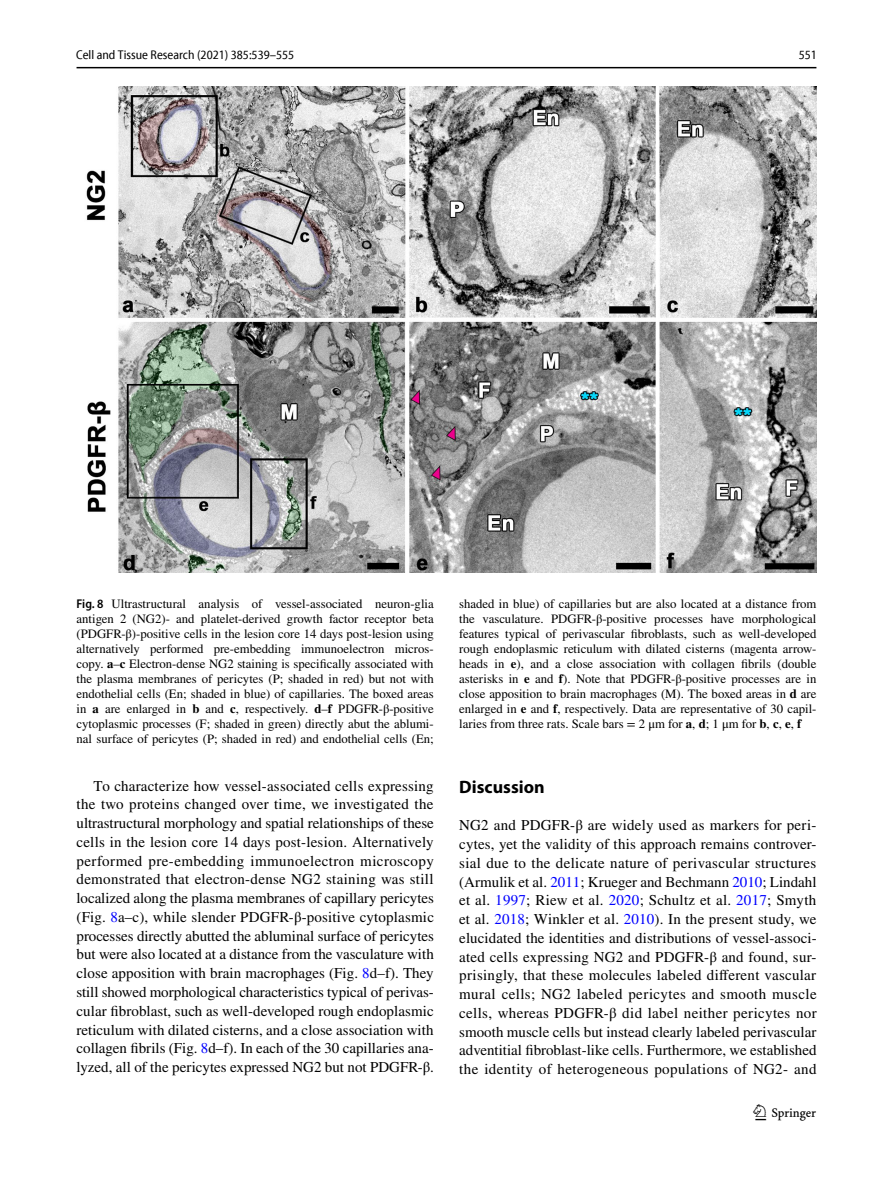
<style>
.page{position:relative;width:893px;height:1187px;background:#fff}
.page>*{position:absolute;margin:0;border:0;box-sizing:border-box;transform-origin:0 0}
.t1{font:22.5px "Springnew Regular 3";color:#000}
.t2{font:700 18px "Myriad Pro";color:#000}
.t3{font:15px/18.8px "STIX";letter-spacing:.005em;color:#000;text-align:justify}
.t4{font:12.75px/15px "STIX";color:#000;text-align:justify}
.t5{font:semi-condensed 12.75px "Myriad Pro Unic";color:#000}
.s1{font-family:"Myriad Pro";font-weight:600;font-stretch:semi-condensed}
.s2{font-weight:700}
.s3{color:#00f}
</style>
<div class="page">
<hr style="left:77px;top:67px;width:739px;height:1px;background:#000">
<img style="left:86px;top:87px;width:730px;height:486px">
<p class="t5" style="left:76px;top:50px;width:220px">Cell and Tissue Research (2021) 385:539–555</p>
<p class="t5" style="left:799px;top:50px;width:20px">551</p>
<p class="t4" style="left:77px;top:597px;width:359px"><span class="s1">Fig. 8</span> Ultrastructural analysis of vessel-associated neuron-glia antigen 2 (NG2)- and platelet-derived growth factor receptor beta (PDGFR-β)-positive cells in the lesion core 14 days post-lesion using alternatively performed pre-embedding immunoelectron micros&shy;copy. <span class="s2">a</span>–<span class="s2">c</span> Electron-dense NG2 staining is specifically associated with the plasma membranes of pericytes (P; shaded in red) but not with endothelial cells (En; shaded in blue) of capillaries. The boxed areas in <span class="s2">a</span> are enlarged in <span class="s2">b</span> and <span class="s2">c</span>, respectively. <span class="s2">d</span>–<span class="s2">f</span> PDGFR-β-positive cytoplasmic processes (F; shaded in green) directly abut the ablumi&shy;nal surface of pericytes (P; shaded in red) and endothelial cells (En;</p>
<p class="t4" style="left:459px;top:597px;width:359px">shaded in blue) of capillaries but are also located at a distance from the vasculature. PDGFR-β-positive processes have morphological features typical of perivascular fibroblasts, such as well-developed rough endoplasmic reticulum with dilated cisterns (magenta arrow&shy;heads in <span class="s2">e</span>), and a close association with collagen fibrils (double asterisks in <span class="s2">e</span> and <span class="s2">f</span>). Note that PDGFR-β-positive processes are in close apposition to brain macrophages (M). The boxed areas in <span class="s2">d</span> are enlarged in <span class="s2">e</span> and <span class="s2">f</span>, respectively. Data are representative of 30 capil&shy;laries from three rats. Scale bars = 2 μm for <span class="s2">a</span>, <span class="s2">d</span>; 1 μm for <span class="s2">b</span>, <span class="s2">c</span>, <span class="s2">e</span>, <span class="s2">f</span></p>
<p class="t3" style="left:77px;top:777px;width:359px;text-indent:17px">To characterize how vessel-associated cells expressing the two proteins changed over time, we investigated the ultrastructural morphology and spatial relationships of these cells in the lesion core 14 days post-lesion. Alternatively performed pre-embedding immunoelectron microscopy demonstrated that electron-dense NG2 staining was still localized along the plasma membranes of capillary pericytes (Fig. <span class="s3">8</span>a–c), while slender PDGFR-β-positive cytoplasmic processes directly abutted the abluminal surface of pericytes but were also located at a distance from the vasculature with close apposition with brain macrophages (Fig. <span class="s3">8</span>d–f). They still showed morphological characteristics typical of perivas&shy;cular fibroblast, such as well-developed rough endoplasmic reticulum with dilated cisterns, and a close association with collagen fibrils (Fig. <span class="s3">8</span>d–f). In each of the 30 capillaries ana&shy;lyzed, all of the pericytes expressed NG2 but not PDGFR-β.</p>
<p class="t2" style="left:459px;top:775px;width:87px">Discussion</p>
<p class="t3" style="left:459px;top:816px;width:359px">NG2 and PDGFR-β are widely used as markers for peri&shy;cytes, yet the validity of this approach remains controver&shy;sial due to the delicate nature of perivascular structures (Armulik et al. <span class="s3">2011</span>; Krueger and Bechmann <span class="s3">2010</span>; Lindahl et al. <span class="s3">1997</span>; Riew et al. <span class="s3">2020</span>; Schultz et al. <span class="s3">2017</span>; Smyth et al. <span class="s3">2018</span>; Winkler et al. <span class="s3">2010</span>). In the present study, we elucidated the identities and distributions of vessel-associ&shy;ated cells expressing NG2 and PDGFR-β and found, sur&shy;prisingly, that these molecules labeled different vascular mural cells; NG2 labeled pericytes and smooth muscle cells, whereas PDGFR-β did label neither pericytes nor smooth muscle cells but instead clearly labeled perivascular adventitial fibroblast-like cells. Furthermore, we established the identity of heterogeneous populations of NG2- and</p>
<h1 class="t1" style="left:755px;top:1104px;width:62px">1 3</h1>
</div>
